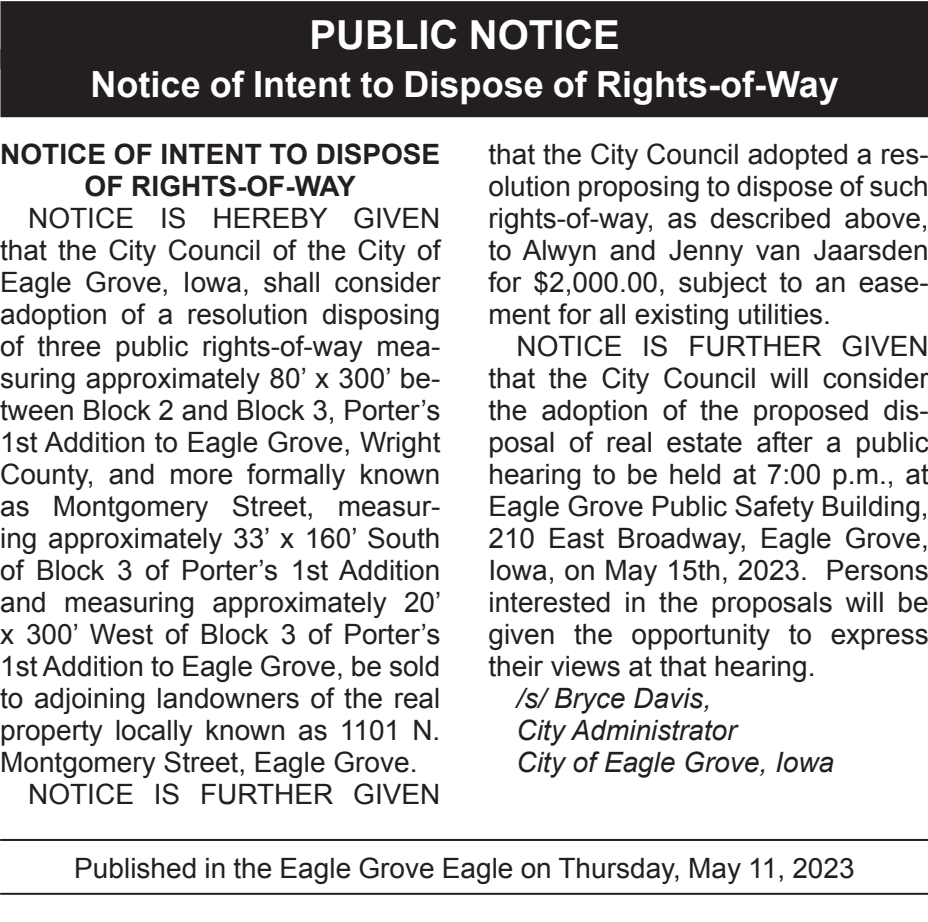
<style>
.page{position:relative;width:928px;height:922px;background:#fff}
.page>*{position:absolute;margin:0;border:0;box-sizing:border-box;transform-origin:0 0}
.Reversed_Heading_All{font:700 40px "Arial";color:#fff}
.Reversed_Heading_Tit{font:700 36px "Arial";color:#fff}
.footer_long{font:28px/32px "Arial";color:#231f20;text-align:justify}
.t1{font:italic 28px "Arial";color:#231f20}
.t2{font:700 28px/32px "Arial";color:#231f20;text-align:center}
</style>
<div class="page">
<hr style="left:0;top:839px;width:927px;height:2px;background:#231f20">
<hr style="left:0;top:892px;width:927px;height:2px;background:#231f20">
<div style="left:0;top:1px;width:927px;height:68px;background:#231f20"></div>
<div style="left:0;top:49px;width:927px;height:68px;background:#231f20"></div>
<p class="Reversed_Heading_All" style="left:309px;top:8px;width:312px">PUBLIC NOTICE</p>
<p class="Reversed_Heading_Tit" style="left:91px;top:60px;width:749px">Notice of Intent to Dispose of Rights-of-Way</p>
<p class="t2" style="left:0;top:139px;width:441px">NOTICE OF INTENT TO DISPOSE<br>OF RIGHTS-OF-WAY</p>
<p class="footer_long" style="left:0;top:202px;width:442px;text-indent:28px">NOTICE IS HEREBY GIVEN that the City Council of the City of Eagle Grove, Iowa, shall consider adoption of a resolution disposing of three public rights-of-way mea&shy;suring approximately 80’ x 300’ be&shy;tween Block 2 and Block 3, Porter’s 1st Addition to Eagle Grove, Wright County, and more formally known as Montgomery Street, measur&shy;ing approximately 33’ x 160’ South of Block 3 of Porter’s 1st Addition and measuring approximately 20’ x 300’ West of Block 3 of Porter’s 1st Addition to Eagle Grove, be sold to adjoining landowners of the real property locally known as 1101 N.<br>Montgomery Street, Eagle Grove.</p>
<p class="footer_long" style="left:28px;top:778px;width:414px">NOTICE IS FURTHER GIVEN</p>
<p class="footer_long" style="left:488px;top:138px;width:441px">that the City Council adopted a res&shy;olution proposing to dispose of such rights-of-way, as described above, to Alwyn and Jenny van Jaarsden for $2,000.00, subject to an ease&shy;ment for all existing utilities.</p>
<p class="footer_long" style="left:488px;top:330px;width:442px;text-indent:28px">NOTICE IS FURTHER GIVEN that the City Council will consider the adoption of the proposed dis&shy;posal of real estate after a public hearing to be held at 7:00 p.m., at Eagle Grove Public Safety Building, 210 East Broadway, Eagle Grove, Iowa, on May 15th, 2023. Persons interested in the proposals will be given the opportunity to express their views at that hearing.</p>
<p class="t1" style="left:516px;top:680px;width:196px">/s/ Bryce Davis,</p>
<p class="t1" style="left:516px;top:712px;width:221px">City Administrator</p>
<p class="t1" style="left:516px;top:744px;width:319px">City of Eagle Grove, Iowa</p>
<p class="footer_long" style="left:74px;top:852px;width:781px">Published in the Eagle Grove Eagle on Thursday, May 11, 2023</p>
</div>
